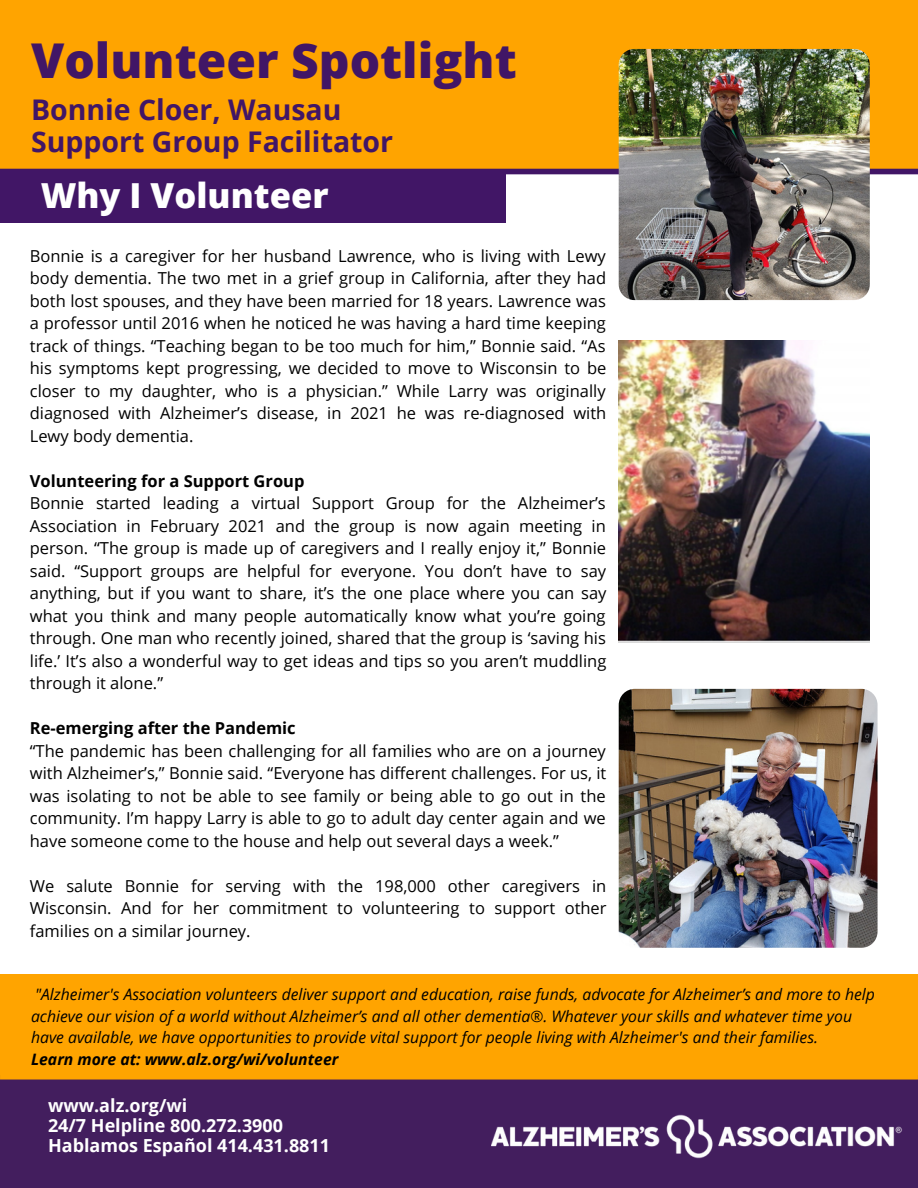
<style>
.page{position:relative;width:918px;height:1188px;background:#fff}
.page>*{position:absolute;margin:0;border:0;box-sizing:border-box;transform-origin:0 0}
.t1{font:800 48px "Open Sans";color:#411666}
.t2{font:800 34.5px "Open Sans";color:#fff}
.t3{font:700 28.5px "Open Sans";color:#411666}
.t4{font:700 18px "Open Sans";color:#fff}
.t5{font:16.5px/22.5px "Open Sans";color:#000;text-align:justify}
.t6{font:700 16.5px "Open Sans";color:#000}
.t7{font:italic 15.75px/21.3px "Open Sans";color:#000}
.t8{font:italic 700 15.75px "Open Sans";color:#000}
</style>
<div class="page">
<div style="left:0;top:1074px;width:918px;height:114px;background:#431e5e"></div>
<svg style="left:0;top:1075px;width:464px;height:5px;background:#ec9608"></svg>
<div style="left:0;top:0;width:918px;height:169px;background:#ffa400"></div>
<div style="left:0;top:169px;width:918px;height:5px;background:#411666"></div>
<div style="left:0;top:172px;width:505px;height:51px;background:#411666"></div>
<div style="left:0;top:975px;width:918px;height:100px;background:#ffa400"></div>
<img style="left:464px;top:1075px;width:454px;height:84px">
<img style="left:619px;top:340px;width:251px;height:303px">
<img style="left:619px;top:49px;width:251px;height:251px;border-radius:16px">
<img style="left:619px;top:689px;width:259px;height:259px;border-radius:16px">
<p class="t1" style="left:31px;top:26px;width:487px">Volunteer Spotlight</p>
<p class="t3" style="left:31px;top:89px;width:312px">Bonnie Cloer, Wausau</p>
<p class="t3" style="left:31px;top:122px;width:364px">Support Group Facilitator</p>
<p class="t2" style="left:41px;top:171px;width:289px">Why I Volunteer</p>
<p class="t5" style="left:30px;top:244px;width:578px">Bonnie is a caregiver for her husband Lawrence, who is living with Lewy body dementia. The two met in a grief group in California, after they had both lost spouses, and they have been married for 18 years. Lawrence was a professor until 2016 when he noticed he was having a hard time keeping track of things. “Teaching began to be too much for him,” Bonnie said. “As his symptoms kept progressing, we decided to move to Wisconsin to be closer to my daughter, who is a physician.” While Larry was originally diagnosed with Alzheimer’s disease, in 2021 he was re-diagnosed with Lewy body dementia.</p>
<p class="t6" style="left:30px;top:469px;width:276px">Volunteering for a Support Group</p>
<p class="t5" style="left:30px;top:492px;width:578px">Bonnie started leading a virtual Support Group for the Alzheimer’s Association in February 2021 and the group is now again meeting in person. “The group is made up of caregivers and I really enjoy it,” Bonnie said. “Support groups are helpful for everyone. You don’t have to say anything, but if you want to share, it’s the one place where you can say what you think and many people automatically know what you’re going through. One man who recently joined, shared that the group is ‘saving his life.’ It’s also a wonderful way to get ideas and tips so you aren’t muddling through it alone.”</p>
<p class="t6" style="left:30px;top:717px;width:267px">Re-emerging after the Pandemic</p>
<p class="t5" style="left:30px;top:739px;width:578px">“The pandemic has been challenging for all families who are on a journey with Alzheimer’s,” Bonnie said. “Everyone has different challenges. For us, it was isolating to not be able to see family or being able to go out in the community. I’m happy Larry is able to go to adult day center again and we have someone come to the house and help out several days a week.”</p>
<p class="t5" style="left:30px;top:874px;width:578px">We salute Bonnie for serving with the 198,000 other caregivers in Wisconsin. And for her commitment to volunteering to support other families on a similar journey.</p>
<p class="t7" style="left:31px;top:984px;width:845px">"Alzheimer's Association volunteers deliver support and education, raise funds, advocate for Alzheimer’s and more to help achieve our vision of a world without Alzheimer’s and all other dementia®. Whatever your skills and whatever time you have available, we have opportunities to provide vital support for people living with Alzheimer's and their families.</p>
<p class="t8" style="left:31px;top:1048px;width:309px">Learn more at: www.alz.org/wi/volunteer</p>
<p class="t4" style="left:48px;top:1092px;width:141px">www.alz.org/wi</p>
<p class="t4" style="left:48px;top:1113px;width:237px">24/7 Helpline 800.272.3900</p>
<p class="t4" style="left:48px;top:1133px;width:284px">Hablamos Español 414.431.8811</p>
</div>
